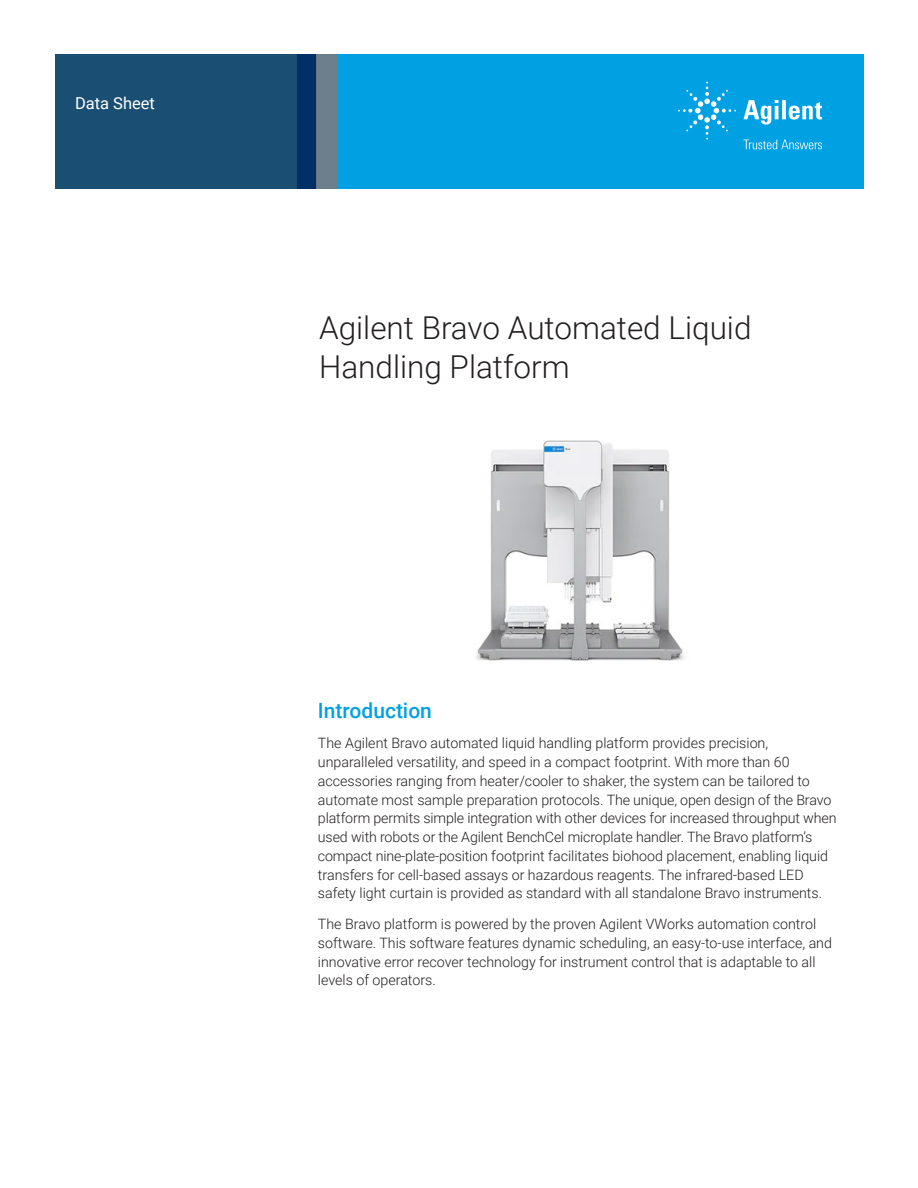
<style>
.page{position:relative;width:918px;height:1188px;background:#fff}
.page>*{position:absolute;margin:0;border:0;box-sizing:border-box;transform-origin:0 0}
.DATA_headline{font:300 31.5px/39px "Roboto";color:#231f20}
.DATA_subhead_large_b{font:500 21px "Roboto";color:#00a1e3}
.DATA_header{font:16.5px "Roboto";color:#fff}
.DATA_opener_text{font:300 14.25px/18.8px "Roboto";color:#231f20}
</style>
<div class="page">
<div style="left:297px;top:54px;width:567px;height:135px;background:#00a1e3"></div>
<img style="left:476px;top:440px;width:208px;height:221px">
<svg style="left:55px;top:54px;width:261px;height:135px;background:#184b71"></svg>
<div style="left:316px;top:54px;width:22px;height:135px;background:#6b808c"></div>
<svg style="left:743px;top:100px;width:79px;height:25px"></svg>
<svg style="left:678px;top:82px;width:58px;height:58px"></svg>
<svg style="left:744px;top:140px;width:78px;height:9px"></svg>
<p class="DATA_header" style="left:75px;top:91px;width:82px">Data Sheet</p>
<p class="DATA_headline" style="left:319px;top:307px;width:434px">Agilent Bravo Automated Liquid<br>Handling Platform</p>
<p class="DATA_subhead_large_b" style="left:318px;top:696px;width:116px">Introduction</p>
<p class="DATA_opener_text" style="left:318px;top:733px;width:520px">The Agilent Bravo automated liquid handling platform provides precision, unparalleled versatility, and speed in a compact footprint. With more than 60 accessories ranging from heater/cooler to shaker, the system can be tailored to automate most sample preparation protocols. The unique, open design of the Bravo platform permits simple integration with other devices for increased throughput when used with robots or the Agilent BenchCel microplate handler. The Bravo platform’s compact nine-plate-position footprint facilitates biohood placement, enabling liquid transfers for cell-based assays or hazardous reagents. The infrared-based LED safety light curtain is provided as standard with all standalone Bravo instruments.</p>
<p class="DATA_opener_text" style="left:318px;top:914px;width:516px">The Bravo platform is powered by the proven Agilent VWorks automation control software. This software features dynamic scheduling, an easy-to-use interface, and innovative error recover technology for instrument control that is adaptable to all levels of operators.</p>
</div>
